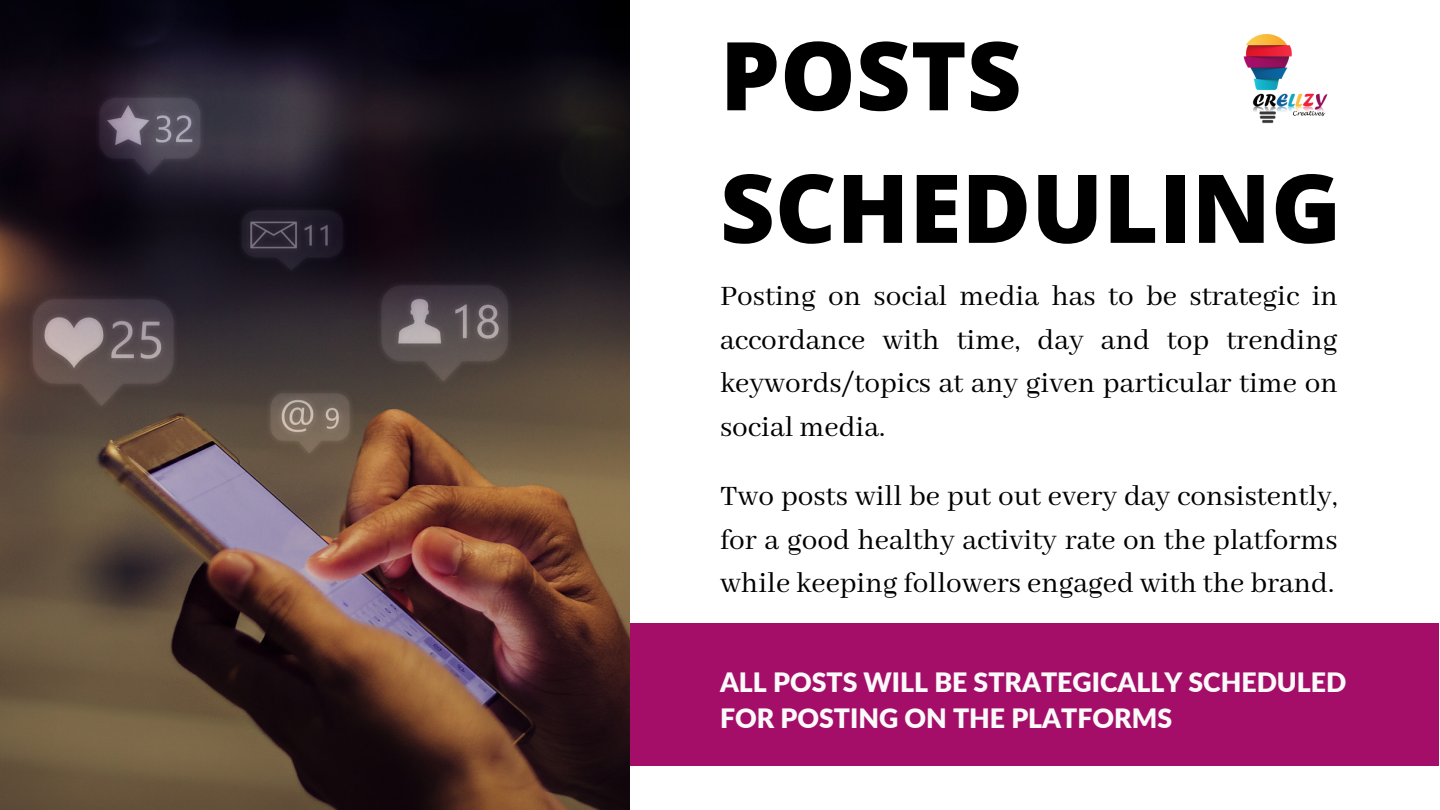
<style>
.page{position:relative;width:1440px;height:810px;background:#fff}
.page>*{position:absolute;margin:0;border:0;box-sizing:border-box;transform-origin:0 0}
.t1{font:800 95.1px/132.6px "Open Sans";color:#000}
.t2{font:31.3px/43.5px "Abhaya Libre";color:#000;text-align:justify}
.t3{font:900 26.7px/36.7px "Lato";color:#fafafa}
</style>
<div class="page">
<img style="left:0;top:0;width:630px;height:810px">
<div style="left:630px;top:623px;width:809px;height:143px;background:#a40e68"></div>
<img style="left:1243px;top:34px;width:85px;height:90px">
<h1 class="t1" style="left:720px;top:7px;width:623px">POSTS<br>SCHEDULING</h1>
<p class="t2" style="left:720px;top:276px;width:619px">Posting on social media has to be strategic in accordance with time, day and top trending keywords/topics at any given particular time on social media.</p>
<p class="t2" style="left:720px;top:476px;width:619px">Two posts will be put out every day consistently, for a good healthy activity rate on the platforms while keeping followers engaged with the brand.</p>
<p class="t3" style="left:720px;top:663px;width:628px">ALL POSTS WILL BE STRATEGICALLY SCHEDULED<br>FOR POSTING ON THE PLATFORMS</p>
</div>
